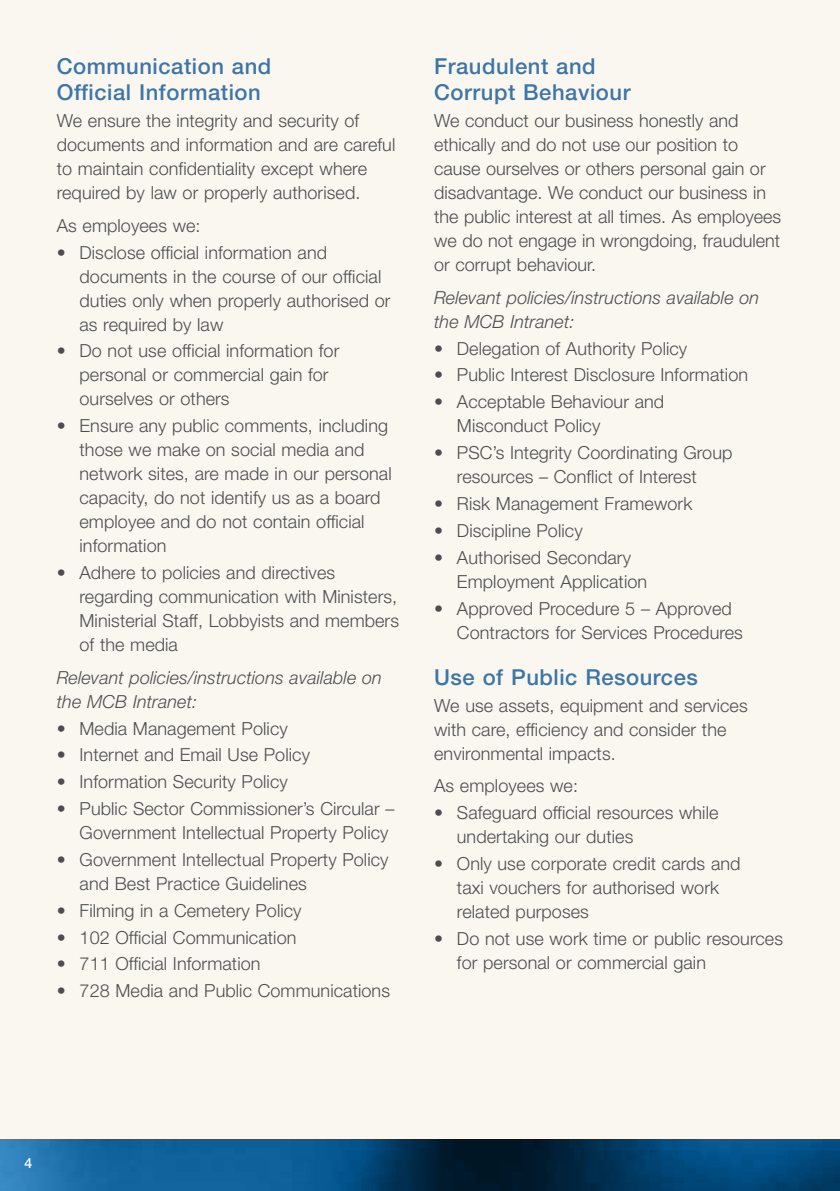
<style>
.page{position:relative;width:840px;height:1191px;background:#fff}
.page>*{position:absolute;margin:0;border:0;box-sizing:border-box;transform-origin:0 0}
.t1{font:500 22px/26.6px "Helvetica Neue";letter-spacing:.025em;color:#3e75a8}
.t2{font:300 18px/24px "Helvetica Neue";letter-spacing:.005em;color:#4d4d4f}
.t3{font:italic 300 18px/24px "Helvetica Neue";letter-spacing:.005em;color:#4d4d4f}
.t4{font:500 14px "Helvetica Neue";color:#fff}
</style>
<div class="page">
<div style="left:0;top:0;width:839px;height:1191px;background:#faf7f0"></div>
<img style="left:0;top:1140px;width:839px;height:51px">
<p class="t1" style="left:57px;top:52px;width:216px">Communication and<br>Official Information</p>
<p class="t2" style="left:57px;top:108px;width:340px">We ensure the integrity and security of documents and information and are careful to maintain confidentiality except where required by law or properly authorised.</p>
<p class="t2" style="left:57px;top:213px;width:145px">As employees we:</p>
<p class="t2" style="left:79px;top:240px;width:312px;text-indent:-23px">• Disclose official information and documents in the course of our official duties only when properly authorised or as required by law</p>
<p class="t2" style="left:79px;top:339px;width:261px;text-indent:-23px">• Do not use official information for personal or commercial gain for ourselves or others</p>
<p class="t2" style="left:79px;top:413px;width:313px;text-indent:-23px">• Ensure any public comments, including those we make on social media and network sites, are made in our personal capacity, do not identify us as a board employee and do not contain official information</p>
<p class="t2" style="left:79px;top:560px;width:321px;text-indent:-23px">• Adhere to policies and directives regarding communication with Ministers, Ministerial Staff, Lobbyists and members of the media</p>
<p class="t3" style="left:57px;top:665px;width:326px">Relevant policies/instructions available on the MCB Intranet:</p>
<p class="t2" style="left:57px;top:715px;width:232px">• Media Management Policy</p>
<p class="t2" style="left:57px;top:742px;width:254px">• Internet and Email Use Policy</p>
<p class="t2" style="left:57px;top:769px;width:232px">• Information Security Policy</p>
<p class="t2" style="left:79px;top:796px;width:316px;text-indent:-23px">• Public Sector Commissioner’s Circular –<br>Government Intellectual Property Policy</p>
<p class="t2" style="left:79px;top:847px;width:310px;text-indent:-23px">• Government Intellectual Property Policy and Best Practice Guidelines</p>
<p class="t2" style="left:57px;top:898px;width:246px">• Filming in a Cemetery Policy</p>
<p class="t2" style="left:57px;top:924px;width:241px">• 102 Official Communication</p>
<p class="t2" style="left:57px;top:951px;width:205px">• 711 Official Information</p>
<p class="t2" style="left:57px;top:978px;width:334px">• 728 Media and Public Communications</p>
<p class="t1" style="left:434px;top:52px;width:198px">Fraudulent and<br>Corrupt Behaviour</p>
<p class="t2" style="left:434px;top:108px;width:348px">We conduct our business honestly and ethically and do not use our position to cause ourselves or others personal gain or disadvantage. We conduct our business in the public interest at all times. As employees we do not engage in wrongdoing, fraudulent or corrupt behaviour.</p>
<p class="t3" style="left:434px;top:285px;width:326px">Relevant policies/instructions available on the MCB Intranet:</p>
<p class="t2" style="left:434px;top:336px;width:254px">• Delegation of Authority Policy</p>
<p class="t2" style="left:434px;top:363px;width:315px">• Public Interest Disclosure Information</p>
<p class="t2" style="left:456px;top:389px;width:209px;text-indent:-23px">• Acceptable Behaviour and<br>Misconduct Policy</p>
<p class="t2" style="left:456px;top:440px;width:277px;text-indent:-23px">• PSC’s Integrity Coordinating Group resources – Conflict of Interest</p>
<p class="t2" style="left:434px;top:491px;width:259px">• Risk Management Framework</p>
<p class="t2" style="left:434px;top:518px;width:150px">• Discipline Policy</p>
<p class="t2" style="left:456px;top:545px;width:192px;text-indent:-23px">• Authorised Secondary<br>Employment Application</p>
<p class="t2" style="left:456px;top:596px;width:287px;text-indent:-23px">• Approved Procedure 5 – Approved<br>Contractors for Services Procedures</p>
<p class="t1" style="left:434px;top:663px;width:265px">Use of Public Resources</p>
<p class="t2" style="left:434px;top:693px;width:315px">We use assets, equipment and services with care, efficiency and consider the environmental impacts.</p>
<p class="t2" style="left:434px;top:773px;width:145px">As employees we:</p>
<p class="t2" style="left:456px;top:800px;width:263px;text-indent:-23px">• Safeguard official resources while undertaking our duties</p>
<p class="t2" style="left:456px;top:851px;width:285px;text-indent:-23px">• Only use corporate credit cards and taxi vouchers for authorised work related purposes</p>
<p class="t2" style="left:456px;top:926px;width:327px;text-indent:-23px">• Do not use work time or public resources for personal or commercial gain</p>
<p class="t4" style="left:24px;top:1154px;width:9px">4</p>
</div>
